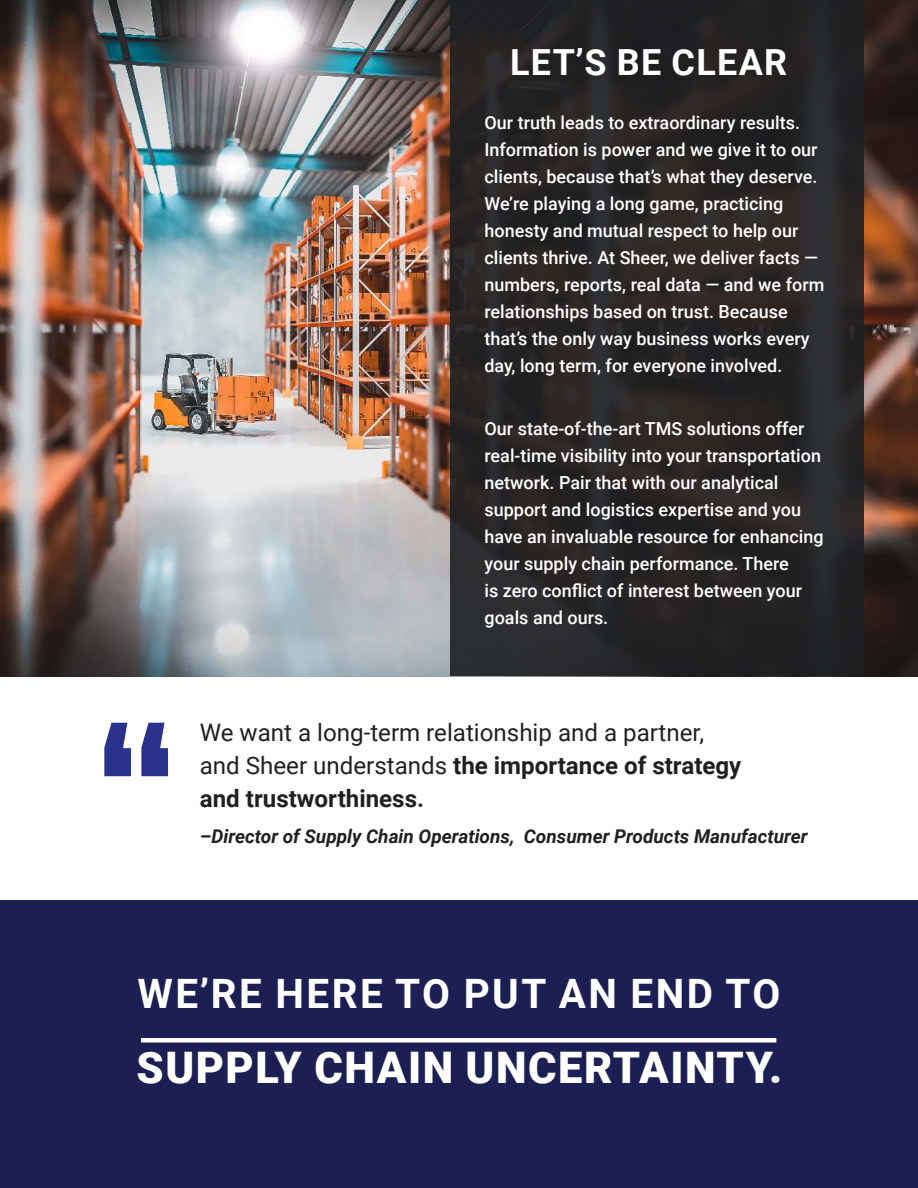
<style>
.page{position:relative;width:918px;height:1188px;background:#fff}
.page>*{position:absolute;margin:0;border:0;box-sizing:border-box;transform-origin:0 0}
.t1{font:900 43.5px "Roboto";letter-spacing:.035em;color:#fff}
.t2{font:700 40.5px "Roboto";letter-spacing:.06em;color:#fff}
.t3{font:700 36px "Roboto";letter-spacing:.035em;color:#fff}
.t4{font:24.15px/33px "Roboto";color:#221f1f}
.t5{font:italic 700 18.9px "Roboto";color:#221f1f}
.t6{font:500 18px/27px "Roboto";color:#fff}
.s1{font-weight:700}
</style>
<div class="page">
<img style="left:0;top:0;width:918px;height:677px">
<div style="left:0;top:900px;width:918px;height:288px;background:#1b1f53"></div>
<svg style="left:104px;top:723px;width:64px;height:53px"></svg>
<div style="left:450px;top:0;width:414px;height:676px;background:linear-gradient(to right,#282626,#262425)"></div>
<hr style="left:141px;top:1038px;width:635px;height:4px;background:#fff">
<h3 class="t3" style="left:510px;top:48px;width:279px">LET’S BE CLEAR</h3>
<p class="t6" style="left:484px;top:110px;width:341px">Our truth leads to extraordinary results.<br>Information is power and we give it to our clients, because that’s what they deserve.<br>We’re playing a long game, practicing honesty and mutual respect to help our clients thrive. At Sheer, we deliver facts — numbers, reports, real data — and we form relationships based on trust. Because that’s the only way business works every day, long term, for everyone involved.</p>
<p class="t6" style="left:484px;top:416px;width:341px">Our state-of-the-art TMS solutions offer real-time visibility into your transportation network. Pair that with our analytical support and logistics expertise and you have an invaluable resource for enhancing your supply chain performance. There<br>is zero conflict of interest between your goals and ours.</p>
<h3 class="t4" style="left:200px;top:718px;width:543px">We want a long-term relationship and a partner, and Sheer understands <span class="s1">the importance of strategy and trustworthiness.</span></h3>
<p class="t5" style="left:200px;top:829px;width:609px">–Director of Supply Chain Operations, Consumer Products Manufacturer</p>
<h2 class="t2" style="left:138px;top:977px;width:644px">WE’RE HERE TO PUT AN END TO</h2>
<h1 class="t1" style="left:137px;top:1050px;width:647px">SUPPLY CHAIN UNCERTAINTY.</h1>
</div>
